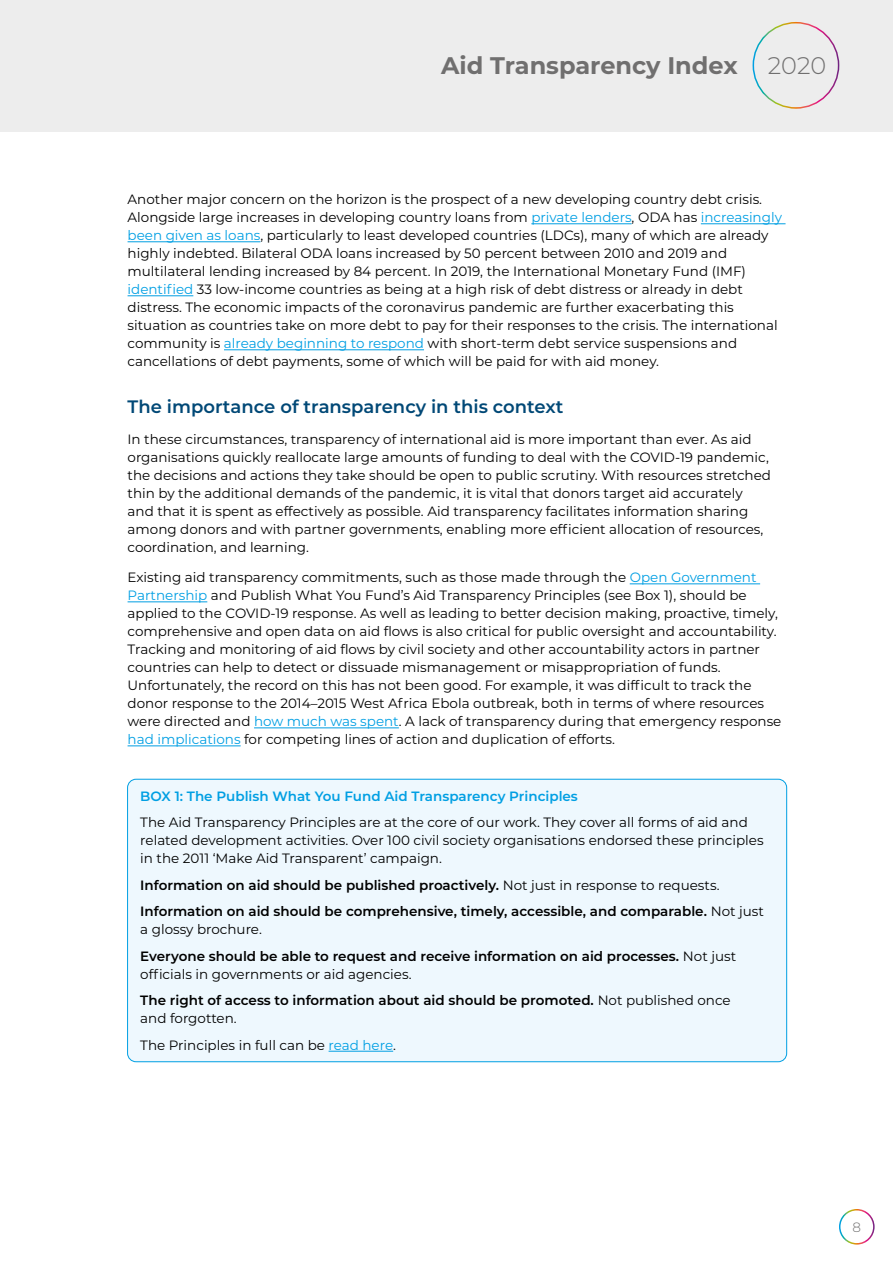
<style>
.page{position:relative;width:893px;height:1263px;background:#fff}
.page>*{position:absolute;margin:0;border:0;box-sizing:border-box;transform-origin:0 0}
.t1{font:700 24px "Montserrat";color:#706f6f}
.t2{font:300 24px "Montserrat";color:#706f6f}
.t3{font:600 18px "Montserrat";color:#004876}
.t4{font:13.5px/18px "Montserrat";color:#000}
.t5{font:600 13.5px/26.5px "Montserrat";color:#000}
.t6{font:600 13.5px "Montserrat";color:#009fe3}
.t7{font:300 13.5px "Montserrat";color:#706f6f}
.s1{color:#009fe3}
.s2{font-weight:400}
</style>
<div class="page">
<div style="left:0;top:0;width:893px;height:132px;background:#ededed"></div>
<div style="left:753px;top:22px;width:86px;height:87px;border:2px solid #fff;border-radius:50%"></div>
<div style="left:839px;top:1209px;width:36px;height:35px;border:2px solid #fff;border-radius:50%"></div>
<hr style="left:531px;top:223px;width:101px;height:1px;background:#009fe3">
<hr style="left:701px;top:223px;width:84px;height:1px;background:#009fe3">
<hr style="left:128px;top:241px;width:132px;height:1px;background:#009fe3">
<hr style="left:128px;top:295px;width:65px;height:1px;background:#009fe3">
<hr style="left:224px;top:349px;width:200px;height:1px;background:#009fe3">
<hr style="left:630px;top:583px;width:130px;height:1px;background:#009fe3">
<hr style="left:128px;top:601px;width:79px;height:1px;background:#009fe3">
<hr style="left:254px;top:727px;width:145px;height:1px;background:#009fe3">
<hr style="left:128px;top:745px;width:113px;height:1px;background:#009fe3">
<div style="left:128px;top:779px;width:659px;height:283px;background:#eef8fe;border-radius:9px"></div>
<hr style="left:329px;top:1051px;width:64px;height:1px;background:#009fe3">
<h1 class="t1" style="left:441px;top:48px;width:298px">Aid Transparency Index</h1>
<h1 class="t2" style="left:768px;top:50px;width:60px">2020</h1>
<p class="t4" style="left:128px;top:190px;width:656px">Another major concern on the horizon is the prospect of a new developing country debt crisis.<br>Alongside large increases in developing country loans from <span class="s1">private lenders</span>, ODA has <span class="s1">increasingly been given as loans</span>, particularly to least developed countries (LDCs), many of which are already highly indebted. Bilateral ODA loans increased by 50 percent between 2010 and 2019 and multilateral lending increased by 84 percent. In 2019, the International Monetary Fund (IMF) <span class="s1">identified</span> 33 low-income countries as being at a high risk of debt distress or already in debt distress. The economic impacts of the coronavirus pandemic are further exacerbating this situation as countries take on more debt to pay for their responses to the crisis. The international community is <span class="s1">already beginning to respond</span> with short-term debt service suspensions and cancellations of debt payments, some of which will be paid for with aid money.</p>
<h2 class="t3" style="left:128px;top:394px;width:437px">The importance of transparency in this context</h2>
<p class="t4" style="left:128px;top:429px;width:645px">In these circumstances, transparency of international aid is more important than ever. As aid organisations quickly reallocate large amounts of funding to deal with the COVID-19 pandemic, the decisions and actions they take should be open to public scrutiny. With resources stretched thin by the additional demands of the pandemic, it is vital that donors target aid accurately and that it is spent as effectively as possible. Aid transparency facilitates information sharing among donors and with partner governments, enabling more efficient allocation of resources, coordination, and learning.</p>
<p class="t4" style="left:128px;top:568px;width:655px">Existing aid transparency commitments, such as those made through the <span class="s1">Open Government Partnership</span> and Publish What You Fund’s Aid Transparency Principles (see Box 1), should be applied to the COVID-19 response. As well as leading to better decision making, proactive, timely, comprehensive and open data on aid flows is also critical for public oversight and accountability.<br>Tracking and monitoring of aid flows by civil society and other accountability actors in partner countries can help to detect or dissuade mismanagement or misappropriation of funds.<br>Unfortunately, the record on this has not been good. For example, it was difficult to track the donor response to the 2014–2015 West Africa Ebola outbreak, both in terms of where resources were directed and <span class="s1">how much was spent</span>. A lack of transparency during that emergency response <span class="s1">had implications</span> for competing lines of action and duplication of efforts.</p>
<p class="t6" style="left:140px;top:786px;width:439px">BOX 1: The Publish What You Fund Aid Transparency Principles</p>
<p class="t4" style="left:140px;top:813px;width:625px">The Aid Transparency Principles are at the core of our work. They cover all forms of aid and related development activities. Over 100 civil society organisations endorsed these principles in the 2011 ‘Make Aid Transparent’ campaign.</p>
<p class="t5" style="left:140px;top:871px;width:625px">Information on aid should be published proactively. <span class="s2">Not just in response to requests.<br></span>Information on aid should be comprehensive, timely, accessible, and comparable. <span class="s2">Not just</span></p>
<p class="t5" style="left:140px;top:915px;width:597px"><span class="s2">a glossy brochure.<br></span>Everyone should be able to request and receive information on aid processes. <span class="s2">Not just</span></p>
<p class="t5" style="left:140px;top:960px;width:592px"><span class="s2">officials in governments or aid agencies.<br></span>The right of access to information about aid should be promoted. <span class="s2">Not published once</span></p>
<p class="t4" style="left:140px;top:1005px;width:257px;line-height:26.5px">and forgotten.<br>The Principles in full can be <span class="s1">read here</span>.</p>
<p class="t7" style="left:852px;top:1218px;width:10px">8</p>
</div>
